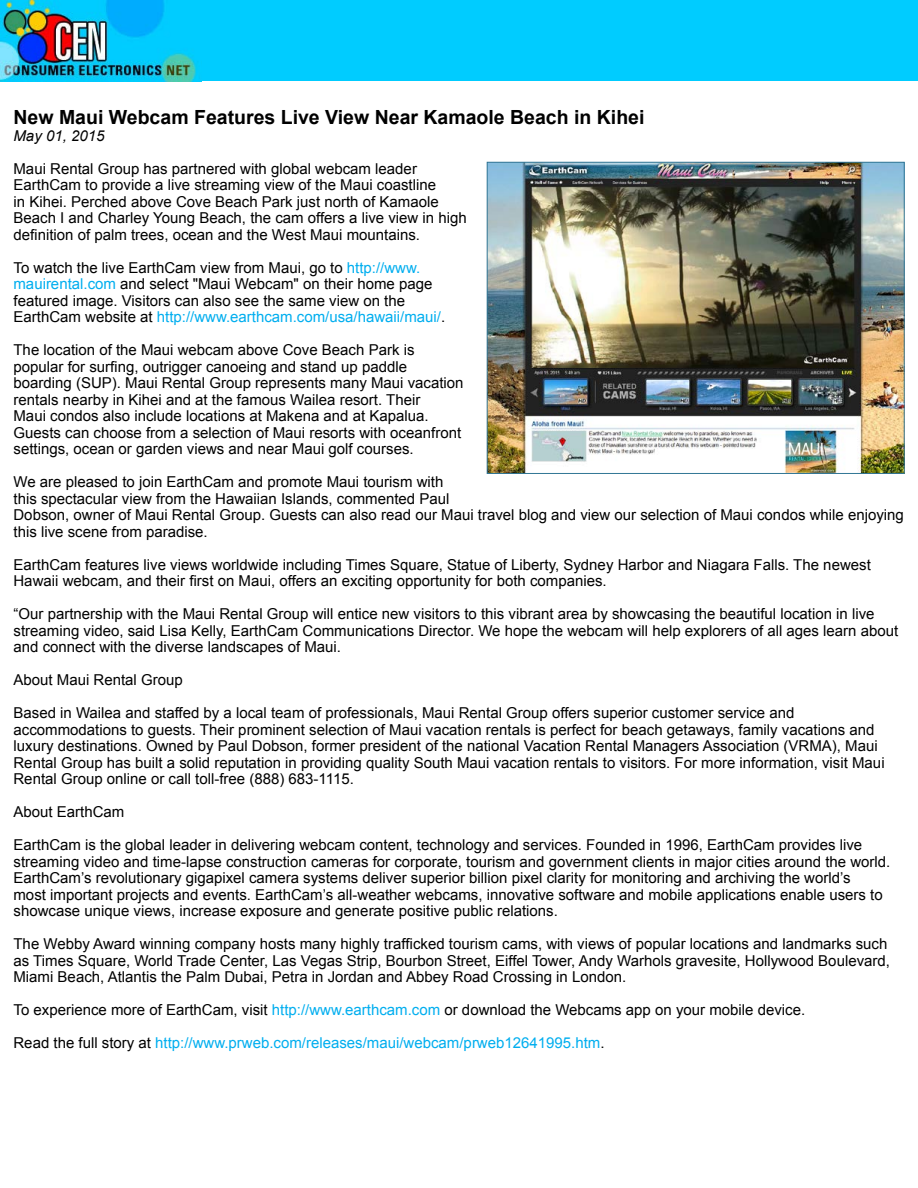
<style>
.page{position:relative;width:918px;height:1188px;background:#fff}
.page>*{position:absolute;margin:0;border:0;box-sizing:border-box;transform-origin:0 0}
.t1{font:700 19.5px "Arial";color:#000}
.t2{font:15px/16.5px "Arial";color:#000}
.t3{font:15px "Arial";color:#00aeef}
.t4{font:italic 15px "Arial";color:#000}
.s1{color:#00aeef}
.s2{color:#000}
</style>
<div class="page">
<img style="left:489px;top:164px;width:414px;height:308px">
<div style="left:487px;top:162px;width:418px;height:312px;border:1px solid #317695"></div>
<img style="left:529px;top:369px;width:329px;height:45px">
<div style="left:0;top:0;width:918px;height:81px;background:#0cf"></div>
<img style="left:0;top:0;width:196px;height:81px">
<h1 class="t1" style="left:14px;top:105px;width:633px">New Maui Webcam Features Live View Near Kamaole Beach in Kihei</h1>
<p class="t4" style="left:14px;top:126px;width:92px">May 01, 2015</p>
<p class="t2" style="left:14px;top:160px;width:455px">Maui Rental Group has partnered with global webcam leader EarthCam to provide a live streaming view of the Maui coastline<br>in Kihei. Perched above Cove Beach Park just north of Kamaole Beach I and Charley Young Beach, the cam offers a live view in high definition of palm trees, ocean and the West Maui mountains.</p>
<p class="t2" style="left:14px;top:259px;width:433px">To watch the live EarthCam view from Maui, go to <span class="s1">http://www. mauirental.com</span> and select "Maui Webcam" on their home page featured image. Visitors can also see the same view on the EarthCam website at <span class="s1">http://www.earthcam.com/usa/hawaii/maui/</span>.</p>
<p class="t2" style="left:14px;top:342px;width:452px">The location of the Maui webcam above Cove Beach Park is popular for surfing, outrigger canoeing and stand up paddle boarding (SUP). Maui Rental Group represents many Maui vacation rentals nearby in Kihei and at the famous Wailea resort. Their<br>Maui condos also include locations at Makena and at Kapalua.<br>Guests can choose from a selection of Maui resorts with oceanfront settings, ocean or garden views and near Maui golf courses.</p>
<p class="t2" style="left:14px;top:474px;width:892px">We are pleased to join EarthCam and promote Maui tourism with<br>this spectacular view from the Hawaiian Islands, commented Paul<br>Dobson, owner of Maui Rental Group. Guests can also read our Maui travel blog and view our selection of Maui condos while enjoying this live scene from paradise.</p>
<p class="t2" style="left:14px;top:556px;width:859px">EarthCam features live views worldwide including Times Square, Statue of Liberty, Sydney Harbor and Niagara Falls. The newest<br>Hawaii webcam, and their first on Maui, offers an exciting opportunity for both companies.</p>
<p class="t2" style="left:14px;top:606px;width:886px">“Our partnership with the Maui Rental Group will entice new visitors to this vibrant area by showcasing the beautiful location in live streaming video, said Lisa Kelly, EarthCam Communications Director. We hope the webcam will help explorers of all ages learn about and connect with the diverse landscapes of Maui.</p>
<p class="t2" style="left:14px;top:672px;width:171px">About Maui Rental Group</p>
<p class="t2" style="left:14px;top:705px;width:873px">Based in Wailea and staffed by a local team of professionals, Maui Rental Group offers superior customer service and accommodations to guests. Their prominent selection of Maui vacation rentals is perfect for beach getaways, family vacations and luxury destinations. Owned by Paul Dobson, former president of the national Vacation Rental Managers Association (VRMA), Maui Rental Group has built a solid reputation in providing quality South Maui vacation rentals to visitors. For more information, visit Maui Rental Group online or call toll-free (888) 683-1115.</p>
<p class="t2" style="left:14px;top:804px;width:112px">About EarthCam</p>
<p class="t2" style="left:14px;top:837px;width:878px">EarthCam is the global leader in delivering webcam content, technology and services. Founded in 1996, EarthCam provides live streaming video and time-lapse construction cameras for corporate, tourism and government clients in major cities around the world.<br>EarthCam’s revolutionary gigapixel camera systems deliver superior billion pixel clarity for monitoring and archiving the world’s<br>most important projects and events. EarthCam’s all-weather webcams, innovative software and mobile applications enable users to showcase unique views, increase exposure and generate positive public relations.</p>
<p class="t2" style="left:14px;top:936px;width:878px">The Webby Award winning company hosts many highly trafficked tourism cams, with views of popular locations and landmarks such as Times Square, World Trade Center, Las Vegas Strip, Bourbon Street, Eiffel Tower, Andy Warhols gravesite, Hollywood Boulevard,<br>Miami Beach, Atlantis the Palm Dubai, Petra in Jordan and Abbey Road Crossing in London.</p>
<p class="t2" style="left:14px;top:1002px;width:793px">To experience more of EarthCam, visit <span class="s1">http://www.earthcam.com</span> or download the Webcams app on your mobile device.</p>
<p class="t3" style="left:14px;top:1033px;width:593px"><span class="s2">Read the full story at</span> http://www.prweb.com/releases/maui/webcam/prweb12641995.htm<span class="s2">.</span></p>
</div>
